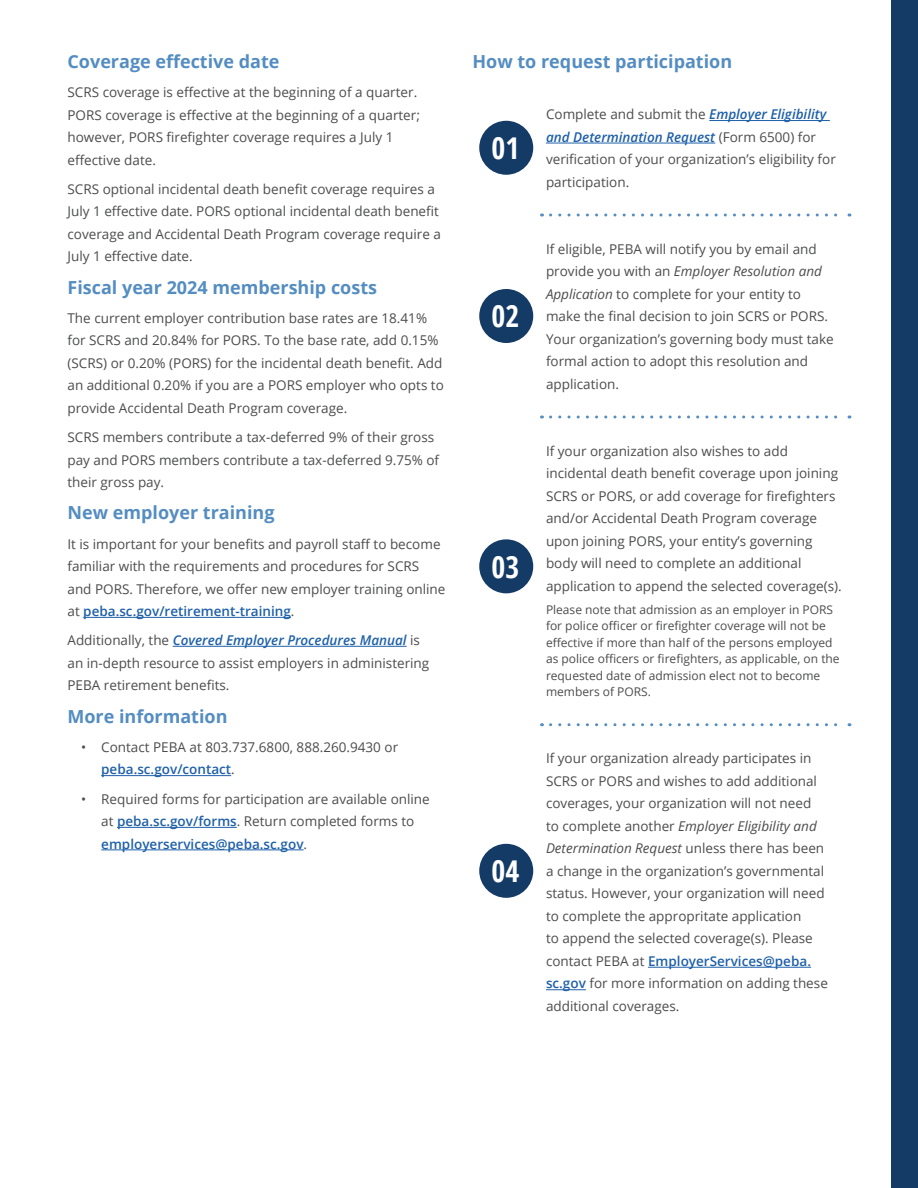
<style>
.page{position:relative;width:918px;height:1188px;background:#fff}
.page>*{position:absolute;margin:0;border:0;box-sizing:border-box;transform-origin:0 0}
.Headline_1_A{font:700 condensed 30px "Open Sans";color:#fff}
.Body_Text_Heading{font:700 18px "Open Sans";color:#548dc1}
.Body_Text{font:13.5px/22.5px "Open Sans";color:#4b4c4d}
.Foot_Note{font:12px/16.5px "Open Sans";color:#4b4c4d}
.s1{font-weight:600;color:#1e60a9}
.s2{font-weight:600;font-style:italic;color:#1e60a9}
.s3{font-style:italic}
</style>
<div class="page">
<div style="left:891px;top:0;width:27px;height:1188px;background:#143a66"></div>
<hr style="left:83px;top:617px;width:208px;height:1px;background:#1e60a9">
<hr style="left:173px;top:646px;width:234px;height:1px;background:#1e60a9">
<hr style="left:101px;top:775px;width:130px;height:1px;background:#1e60a9">
<hr style="left:117px;top:827px;width:120px;height:1px;background:#1e60a9">
<hr style="left:101px;top:850px;width:203px;height:1px;background:#1e60a9">
<svg style="left:551px;top:214px;width:299px;height:3px"></svg>
<svg style="left:551px;top:415px;width:299px;height:3px"></svg>
<svg style="left:551px;top:723px;width:299px;height:3px"></svg>
<div style="left:479px;top:121px;width:54px;height:54px;background:#143a66;border-radius:50%"></div>
<hr style="left:709px;top:120px;width:121px;height:1px;background:#1e60a9">
<hr style="left:546px;top:143px;width:169px;height:1px;background:#1e60a9">
<div style="left:479px;top:289px;width:54px;height:54px;background:#143a66;border-radius:50%"></div>
<div style="left:479px;top:539px;width:54px;height:54px;background:#143a66;border-radius:50%"></div>
<div style="left:479px;top:844px;width:54px;height:54px;background:#143a66;border-radius:50%"></div>
<hr style="left:648px;top:967px;width:163px;height:1px;background:#1e60a9">
<hr style="left:546px;top:989px;width:40px;height:1px;background:#1e60a9">
<p class="Body_Text_Heading" style="left:68px;top:49px;width:214px">Coverage effective date</p>
<p class="Body_Text" style="left:68px;top:81px;width:354px">SCRS coverage is effective at the beginning of a quarter.<br>PORS coverage is effective at the beginning of a quarter; however, PORS firefighter coverage requires a July 1 effective date.</p>
<p class="Body_Text" style="left:68px;top:177px;width:375px">SCRS optional incidental death benefit coverage requires a July 1 effective date. PORS optional incidental death benefit coverage and Accidental Death Program coverage require a July 1 effective date.</p>
<p class="Body_Text_Heading" style="left:68px;top:274px;width:311px">Fiscal year 2024 membership costs</p>
<p class="Body_Text" style="left:68px;top:306px;width:378px">The current employer contribution base rates are 18.41% for SCRS and 20.84% for PORS. To the base rate, add 0.15% (SCRS) or 0.20% (PORS) for the incidental death benefit. Add an additional 0.20% if you are a PORS employer who opts to provide Accidental Death Program coverage.</p>
<p class="Body_Text" style="left:68px;top:426px;width:373px">SCRS members contribute a tax-deferred 9% of their gross pay and PORS members contribute a tax-deferred 9.75% of their gross pay.</p>
<p class="Body_Text_Heading" style="left:68px;top:500px;width:209px">New employer training</p>
<p class="Body_Text" style="left:68px;top:532px;width:380px">It is important for your benefits and payroll staff to become familiar with the requirements and procedures for SCRS and PORS. Therefore, we offer new employer training online at <span class="s1">peba.sc.gov/retirement-training</span>.</p>
<p class="Body_Text" style="left:68px;top:629px;width:363px">Additionally, the <span class="s2">Covered Employer Procedures Manual</span> is an in-depth resource to assist employers in administering<br>PEBA retirement benefits.</p>
<p class="Body_Text_Heading" style="left:68px;top:703px;width:162px">More information</p>
<p class="Body_Text" style="left:101px;top:735px;width:298px;text-indent:-20px">• Contact PEBA at 803.737.6800, 888.260.9430 or <span class="s1">peba.sc.gov/contact</span>.</p>
<p class="Body_Text" style="left:101px;top:787px;width:330px;text-indent:-20px">• Required forms for participation are available online at <span class="s1">peba.sc.gov/forms</span>. Return completed forms to <span class="s1">employerservices@peba.sc.gov</span>.</p>
<p class="Body_Text_Heading" style="left:472px;top:49px;width:261px">How to request participation</p>
<p class="Headline_1_A" style="left:492px;top:127px;width:29px">01</p>
<p class="Headline_1_A" style="left:492px;top:296px;width:29px">02</p>
<p class="Headline_1_A" style="left:492px;top:546px;width:29px">03</p>
<p class="Headline_1_A" style="left:492px;top:850px;width:29px">04</p>
<p class="Body_Text" style="left:546px;top:103px;width:291px">Complete and submit the <span class="s2">Employer Eligibility and Determination Request</span> (Form 6500) for verification of your organization’s eligibility for participation.</p>
<p class="Body_Text" style="left:546px;top:237px;width:289px">If eligible, PEBA will notify you by email and provide you with an <span class="s3">Employer Resolution and Application</span> to complete for your entity to make the final decision to join SCRS or PORS.<br>Your organization’s governing body must take formal action to adopt this resolution and application.</p>
<p class="Body_Text" style="left:546px;top:439px;width:297px">If your organization also wishes to add incidental death benefit coverage upon joining SCRS or PORS, or add coverage for firefighters and/or Accidental Death Program coverage upon joining PORS, your entity’s governing body will need to complete an additional application to append the selected coverage(s).</p>
<p class="Foot_Note" style="left:546px;top:601px;width:295px">Please note that admission as an employer in PORS for police officer or firefighter coverage will not be effective if more than half of the persons employed as police officers or firefighters, as applicable, on the requested date of admission elect not to become members of PORS.</p>
<p class="Body_Text" style="left:546px;top:747px;width:283px">If your organization already participates in SCRS or PORS and wishes to add additional coverages, your organization will not need<br>to complete another <span class="s3">Employer Eligibility and Determination Request</span> unless there has been a change in the organization’s governmental status. However, your organization will need to complete the appropritate application<br>to append the selected coverage(s). Please contact PEBA at <span class="s1">EmployerServices@peba. sc.gov</span> for more information on adding these additional coverages.</p>
</div>
